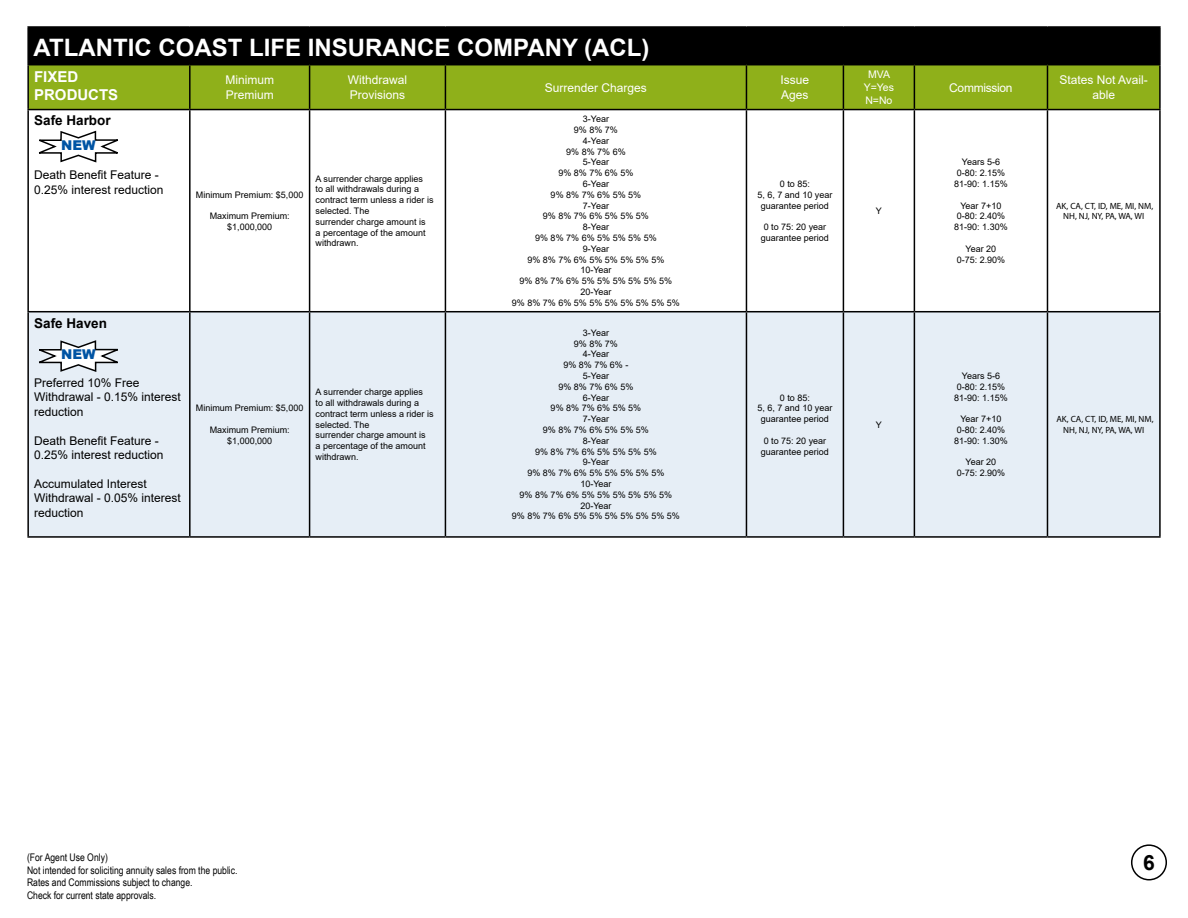
<style>
.page{position:relative;width:1188px;height:918px;background:#fff}
.page>*{position:absolute;margin:0;border:0;box-sizing:border-box;transform-origin:0 0}
.t1{font:700 24px "Arial";color:#fff}
.t2{font:700 21px "Arial";color:#000}
.t3{font:700 15px/18px "Arial";color:#fff}
.t4{font:700 13.5px "Arial";color:#000}
.t5{font:900 13.5px "Arial";color:#0054a4}
.t6{font:12px/14.4px "Arial";color:#000}
.t7{font:12px/14.4px "Arial";color:#fff}
.t8{font:12px "Arial";letter-spacing:-.025em;color:#fff}
.t9{font:10.5px/12.6px "Arial Narrow";color:#000}
.t10{font:10.5px/12.6px "Arial";color:#fff;text-align:center}
.t11{font:9px/10.8px "Arial";color:#000;text-align:center}
.t12{font:9px/10.8px "Myriad Pro";color:#000;text-align:center}
</style>
<div class="page">
<div style="left:29px;top:28px;width:1130px;height:36px;background:#000"></div>
<div style="left:29px;top:65px;width:1130px;height:44px;background:#8fb01a"></div>
<svg style="left:29px;top:110px;width:1130px;height:201px"></svg>
<div style="left:29px;top:312px;width:1130px;height:224px;background:#e6eef6"></div>
<hr style="left:27px;top:28px;width:2px;height:36px;background:#000">
<hr style="left:189px;top:28px;width:2px;height:36px;background:#000">
<hr style="left:309px;top:28px;width:1px;height:36px;background:#000">
<hr style="left:445px;top:28px;width:1px;height:36px;background:#000">
<hr style="left:746px;top:28px;width:1px;height:36px;background:#000">
<hr style="left:843px;top:28px;width:1px;height:36px;background:#000">
<hr style="left:914px;top:28px;width:1px;height:36px;background:#000">
<hr style="left:1047px;top:28px;width:1px;height:36px;background:#000">
<hr style="left:1159px;top:28px;width:2px;height:36px;background:#000">
<hr style="left:27px;top:65px;width:2px;height:44px;background:#000">
<hr style="left:189px;top:65px;width:2px;height:44px;background:#000">
<hr style="left:309px;top:65px;width:1px;height:44px;background:#000">
<hr style="left:445px;top:65px;width:1px;height:44px;background:#000">
<hr style="left:746px;top:65px;width:1px;height:44px;background:#000">
<hr style="left:843px;top:65px;width:1px;height:44px;background:#000">
<hr style="left:914px;top:65px;width:1px;height:44px;background:#000">
<hr style="left:1047px;top:65px;width:1px;height:44px;background:#000">
<hr style="left:1159px;top:65px;width:2px;height:44px;background:#000">
<hr style="left:27px;top:110px;width:2px;height:201px;background:#000">
<hr style="left:189px;top:110px;width:2px;height:201px;background:#000">
<hr style="left:309px;top:110px;width:1px;height:201px;background:#000">
<hr style="left:445px;top:110px;width:1px;height:201px;background:#000">
<hr style="left:746px;top:110px;width:1px;height:201px;background:#000">
<hr style="left:843px;top:110px;width:1px;height:201px;background:#000">
<hr style="left:914px;top:110px;width:1px;height:201px;background:#000">
<hr style="left:1047px;top:110px;width:1px;height:201px;background:#000">
<hr style="left:1159px;top:110px;width:2px;height:201px;background:#000">
<hr style="left:27px;top:312px;width:2px;height:224px;background:#000">
<hr style="left:189px;top:312px;width:2px;height:224px;background:#000">
<hr style="left:309px;top:312px;width:1px;height:224px;background:#000">
<hr style="left:445px;top:312px;width:1px;height:224px;background:#000">
<hr style="left:746px;top:312px;width:1px;height:224px;background:#000">
<hr style="left:843px;top:312px;width:1px;height:224px;background:#000">
<hr style="left:914px;top:312px;width:1px;height:224px;background:#000">
<hr style="left:1047px;top:312px;width:1px;height:224px;background:#000">
<hr style="left:1159px;top:312px;width:2px;height:224px;background:#000">
<hr style="left:27px;top:26px;width:163px;height:2px;background:#000">
<hr style="left:190px;top:26px;width:120px;height:2px;background:#000">
<hr style="left:310px;top:26px;width:135px;height:2px;background:#000">
<hr style="left:445px;top:26px;width:301px;height:2px;background:#000">
<hr style="left:746px;top:26px;width:97px;height:2px;background:#000">
<hr style="left:843px;top:26px;width:71px;height:2px;background:#000">
<hr style="left:914px;top:26px;width:133px;height:2px;background:#000">
<hr style="left:1047px;top:26px;width:114px;height:2px;background:#000">
<hr style="left:27px;top:64px;width:163px;height:1px;background:#000">
<hr style="left:190px;top:64px;width:120px;height:1px;background:#000">
<hr style="left:310px;top:64px;width:135px;height:1px;background:#000">
<hr style="left:445px;top:64px;width:301px;height:1px;background:#000">
<hr style="left:746px;top:64px;width:97px;height:1px;background:#000">
<hr style="left:843px;top:64px;width:71px;height:1px;background:#000">
<hr style="left:914px;top:64px;width:133px;height:1px;background:#000">
<hr style="left:1047px;top:64px;width:114px;height:1px;background:#000">
<hr style="left:27px;top:109px;width:163px;height:1px;background:#000">
<hr style="left:190px;top:109px;width:120px;height:1px;background:#000">
<hr style="left:310px;top:109px;width:135px;height:1px;background:#000">
<hr style="left:445px;top:109px;width:301px;height:1px;background:#000">
<hr style="left:746px;top:109px;width:97px;height:1px;background:#000">
<hr style="left:843px;top:109px;width:71px;height:1px;background:#000">
<hr style="left:914px;top:109px;width:133px;height:1px;background:#000">
<hr style="left:1047px;top:109px;width:114px;height:1px;background:#000">
<hr style="left:27px;top:311px;width:163px;height:1px;background:#000">
<hr style="left:190px;top:311px;width:120px;height:1px;background:#000">
<hr style="left:310px;top:311px;width:135px;height:1px;background:#000">
<hr style="left:445px;top:311px;width:301px;height:1px;background:#000">
<hr style="left:746px;top:311px;width:97px;height:1px;background:#000">
<hr style="left:843px;top:311px;width:71px;height:1px;background:#000">
<hr style="left:914px;top:311px;width:133px;height:1px;background:#000">
<hr style="left:1047px;top:311px;width:114px;height:1px;background:#000">
<hr style="left:27px;top:536px;width:163px;height:2px;background:#000">
<hr style="left:190px;top:536px;width:120px;height:2px;background:#000">
<hr style="left:310px;top:536px;width:135px;height:2px;background:#000">
<hr style="left:445px;top:536px;width:301px;height:2px;background:#000">
<hr style="left:746px;top:536px;width:97px;height:2px;background:#000">
<hr style="left:843px;top:536px;width:71px;height:2px;background:#000">
<hr style="left:914px;top:536px;width:133px;height:2px;background:#000">
<hr style="left:1047px;top:536px;width:114px;height:2px;background:#000">
<div style="left:1131px;top:844px;width:36px;height:36px;border:2px solid #000;border-radius:50%"></div>
<svg style="left:32px;top:130px;width:93px;height:34px"></svg>
<svg style="left:32px;top:339px;width:93px;height:34px"></svg>
<h1 class="t1" style="left:34px;top:30px;width:617px">ATLANTIC COAST LIFE INSURANCE COMPANY (ACL)</h1>
<h3 class="t3" style="left:34px;top:68px;width:86px">FIXED<br>PRODUCTS</h3>
<h3 class="t7" style="left:225px;top:73px;width:50px">Minimum<br>Premium</h3>
<h3 class="t7" style="left:348px;top:73px;width:61px">Withdrawal<br>Provisions</h3>
<h3 class="t7" style="left:545px;top:80px;width:104px">Surrender Charges</h3>
<h3 class="t7" style="left:781px;top:73px;width:30px">Issue<br>Ages</h3>
<p class="t10" style="left:864px;top:68px;width:32px">MVA<br>Y=Yes<br>N=No</p>
<h3 class="t8" style="left:949px;top:79px;width:65px">Commission</h3>
<h3 class="t7" style="left:1059px;top:73px;width:90px;text-align:center">States Not Avail&shy;able</h3>
<h3 class="t4" style="left:34px;top:111px;width:78px">Safe Harbor</h3>
<p class="t11" style="left:512px;top:113px;width:170px">3-Year<br>9% 8% 7%<br>4-Year<br>9% 8% 7% 6%<br>5-Year<br>9% 8% 7% 6% 5%<br>6-Year<br>9% 8% 7% 6% 5% 5%<br>7-Year<br>9% 8% 7% 6% 5% 5% 5%<br>8-Year<br>9% 8% 7% 6% 5% 5% 5% 5%<br>9-Year<br>9% 8% 7% 6% 5% 5% 5% 5% 5%<br>10-Year<br>9% 8% 7% 6% 5% 5% 5% 5% 5% 5%<br>20-Year<br>9% 8% 7% 6% 5% 5% 5% 5% 5% 5% 5%</p>
<h3 class="t5" style="left:61px;top:135px;width:36px">NEW</h3>
<p class="t11" style="left:954px;top:157px;width:55px">Years 5-6<br>0-80: 2.15%<br>81-90: 1.15%</p>
<p class="t11" style="left:954px;top:200px;width:55px">Year 7+10<br>0-80: 2.40%<br>81-90: 1.30%</p>
<p class="t11" style="left:957px;top:243px;width:50px">Year 20<br>0-75: 2.90%</p>
<h3 class="t6" style="left:34px;top:168px;width:131px">Death Benefit Feature -<br>0.25% interest reduction</h3>
<p class="t11" style="left:316px;top:173px;width:120px;text-align:left">A surrender charge applies<br>to all withdrawals during a contract term unless a rider is selected. The<br>surrender charge amount is<br>a percentage of the amount withdrawn.</p>
<p class="t11" style="left:757px;top:178px;width:77px">0 to 85:<br>5, 6, 7 and 10 year guarantee period</p>
<p class="t11" style="left:761px;top:221px;width:70px">0 to 75: 20 year guarantee period</p>
<p class="t11" style="left:196px;top:189px;width:109px">Minimum Premium: $5,000</p>
<p class="t11" style="left:210px;top:211px;width:82px">Maximum Premium: $1,000,000</p>
<p class="t12" style="left:1056px;top:200px;width:99px">AK, CA, CT, ID, ME, MI, NM,<br>NH, NJ, NY, PA, WA, WI</p>
<p class="t11" style="left:876px;top:205px;width:8px">Y</p>
<h3 class="t4" style="left:34px;top:313px;width:74px">Safe Haven</h3>
<h3 class="t5" style="left:61px;top:345px;width:36px">NEW</h3>
<h3 class="t6" style="left:34px;top:375px;width:148px">Preferred 10% Free<br>Withdrawal - 0.15% interest reduction</h3>
<h3 class="t6" style="left:34px;top:433px;width:131px">Death Benefit Feature -<br>0.25% interest reduction</h3>
<h3 class="t6" style="left:34px;top:476px;width:148px">Accumulated Interest<br>Withdrawal - 0.05% interest reduction</h3>
<p class="t11" style="left:196px;top:403px;width:109px">Minimum Premium: $5,000</p>
<p class="t11" style="left:210px;top:424px;width:82px">Maximum Premium: $1,000,000</p>
<p class="t11" style="left:316px;top:387px;width:120px;text-align:left">A surrender charge applies<br>to all withdrawals during a contract term unless a rider is selected. The<br>surrender charge amount is<br>a percentage of the amount withdrawn.</p>
<p class="t11" style="left:512px;top:327px;width:170px">3-Year<br>9% 8% 7%<br>4-Year<br>9% 8% 7% 6% -<br>5-Year<br>9% 8% 7% 6% 5%<br>6-Year<br>9% 8% 7% 6% 5% 5%<br>7-Year<br>9% 8% 7% 6% 5% 5% 5%<br>8-Year<br>9% 8% 7% 6% 5% 5% 5% 5%<br>9-Year<br>9% 8% 7% 6% 5% 5% 5% 5% 5%<br>10-Year<br>9% 8% 7% 6% 5% 5% 5% 5% 5% 5%<br>20-Year<br>9% 8% 7% 6% 5% 5% 5% 5% 5% 5% 5%</p>
<p class="t11" style="left:757px;top:392px;width:77px">0 to 85:<br>5, 6, 7 and 10 year guarantee period</p>
<p class="t11" style="left:761px;top:435px;width:70px">0 to 75: 20 year guarantee period</p>
<p class="t11" style="left:876px;top:419px;width:8px">Y</p>
<p class="t11" style="left:954px;top:370px;width:55px">Years 5-6<br>0-80: 2.15%<br>81-90: 1.15%</p>
<p class="t11" style="left:954px;top:414px;width:55px">Year 7+10<br>0-80: 2.40%<br>81-90: 1.30%</p>
<p class="t11" style="left:957px;top:457px;width:50px">Year 20<br>0-75: 2.90%</p>
<p class="t12" style="left:1056px;top:414px;width:99px">AK, CA, CT, ID, ME, MI, NM,<br>NH, NJ, NY, PA, WA, WI</p>
<p class="t9" style="left:27px;top:851px;width:212px">(For Agent Use Only)<br>Not intended for soliciting annuity sales from the public.<br>Rates and Commissions subject to change.<br>Check for current state approvals.</p>
<h2 class="t2" style="left:1143px;top:848px;width:13px">6</h2>
</div>
